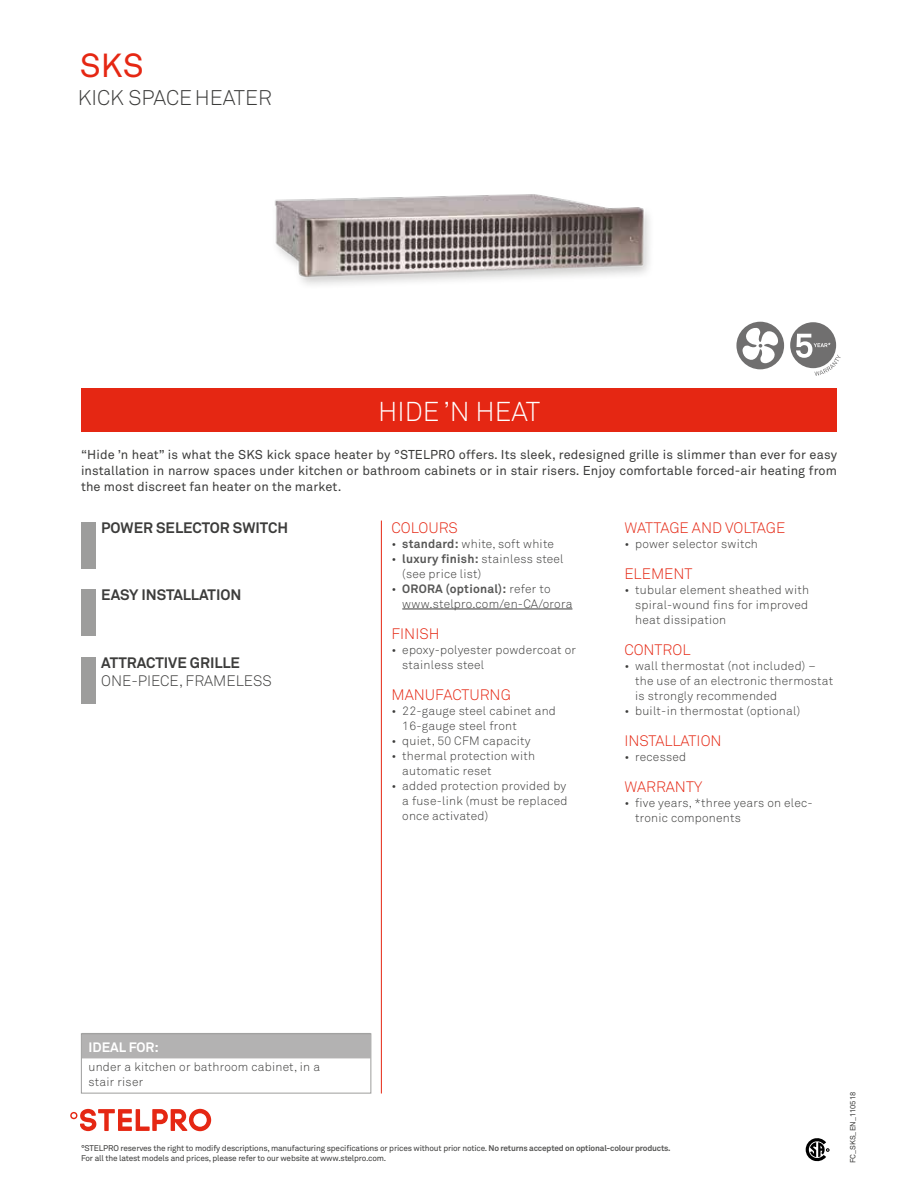
<style>
.page{position:relative;width:918px;height:1188px;background:#fff}
.page>*{position:absolute;margin:0;border:0;box-sizing:border-box;transform-origin:0 0}
.t1{font:33px "Akkurat";color:#e52713}
.t2{font:300 27px "Akkurat";color:#fff}
.t3{font:300 21px "Akkurat";color:#3c3c3b}
.t4{font:300 15px "Akkurat";color:#e52713}
.t5{font:700 15px "Akkurat";color:#3c3c3b}
.t6{font:300 15px "Akkurat";color:#3c3c3b}
.t7{font:700 13.5px "Akkurat";color:#fff}
.t8{font:12.75px/16.5px "Akkurat";letter-spacing:.01em;color:#3c3c3b;text-align:justify}
.t9{font:300 12px/15px "Akkurat";letter-spacing:.02em;color:#3c3c3b}
.t10{font:8.25px/9.9px "Akkurat";letter-spacing:-.02em;color:#3c3c3b}
.t11{font:7.5px "Akkurat";color:#3c3c3b}
.s1{font-weight:700;color:#575756}
</style>
<div class="page">
<img style="left:275px;top:194px;width:375px;height:91px">
<svg style="left:806px;top:1138px;width:23px;height:23px"></svg>
<div style="left:736px;top:322px;width:48px;height:47px;background:#706f6f;border-radius:50%"></div>
<svg style="left:743px;top:327px;width:35px;height:36px"></svg>
<hr style="left:381px;top:521px;width:1px;height:573px;background:#e52713">
<div style="left:82px;top:1033px;width:288px;height:25px;background:#b3b2b2"></div>
<div style="left:81px;top:1033px;width:290px;height:61px;border:1px solid #9d9d9c"></div>
<hr style="left:402px;top:609px;width:170px;height:1px;background:#3c3c3b">
<div style="left:81px;top:522px;width:14px;height:47px;background:#9d9d9c"></div>
<div style="left:81px;top:589px;width:14px;height:47px;background:#9d9d9c"></div>
<div style="left:81px;top:657px;width:14px;height:47px;background:#9d9d9c"></div>
<div style="left:81px;top:389px;width:756px;height:43px;background:#e52713"></div>
<div style="left:790px;top:322px;width:46px;height:46px;background:#706f6f;border-radius:50%"></div>
<svg style="left:796px;top:334px;width:45px;height:42px"></svg>
<svg style="left:70px;top:1109px;width:141px;height:22px"></svg>
<h1 class="t1" style="left:80px;top:45px;width:65px">SKS</h1>
<h3 class="t3" style="left:78px;top:85px;width:196px">KICK SPACEHEATER</h3>
<h2 class="t2" style="left:378px;top:395px;width:164px">HIDE ’N HEAT</h2>
<p class="t8" style="left:81px;top:446px;width:758px">“Hide ’n heat” is what the SKS kick space heater by °STELPRO offers. Its sleek, redesigned grille is slimmer than ever for easy installation in narrow spaces under kitchen or bathroom cabinets or in stair risers. Enjoy comfortable forced-air heating from the most discreet fan heater on the market.</p>
<p class="t5" style="left:101px;top:518px;width:188px">POWER SELECTOR SWITCH</p>
<p class="t5" style="left:101px;top:585px;width:142px">EASY INSTALLATION</p>
<p class="t5" style="left:101px;top:653px;width:140px">ATTRACTIVE GRILLE</p>
<p class="t6" style="left:101px;top:671px;width:172px">ONE-PIECE, FRAMELESS</p>
<p class="t4" style="left:392px;top:518px;width:68px">COLOURS</p>
<p class="t9" style="left:392px;top:536px;width:164px">• <span class="s1">standard:</span> white, soft white</p>
<p class="t9" style="left:402px;top:551px;width:163px;text-indent:-11px">• <span class="s1">luxury finish:</span> stainless steel (see price list)</p>
<p class="t9" style="left:402px;top:581px;width:172px;text-indent:-11px">• <span class="s1">ORORA (optional):</span> refer to www.stelpro.com/en-CA/orora</p>
<p class="t4" style="left:392px;top:624px;width:49px">FINISH</p>
<p class="t9" style="left:402px;top:642px;width:175px;text-indent:-11px">• epoxy-polyester powdercoat or stainless steel</p>
<p class="t4" style="left:392px;top:685px;width:121px">MANUFACTURNG</p>
<p class="t9" style="left:402px;top:703px;width:155px;text-indent:-11px">• 22-gauge steel cabinet and<br>16-gauge steel front</p>
<p class="t9" style="left:392px;top:733px;width:141px">• quiet, 50 CFM capacity</p>
<p class="t9" style="left:402px;top:748px;width:134px;text-indent:-11px">• thermal protection with automatic reset</p>
<p class="t9" style="left:402px;top:778px;width:167px;text-align:justify;text-indent:-11px">• added protection provided by a fuse-link (must be replaced once activated)</p>
<p class="t4" style="left:624px;top:518px;width:162px">WATTAGE AND VOLTAGE</p>
<p class="t9" style="left:624px;top:536px;width:135px">• power selector switch</p>
<p class="t4" style="left:624px;top:564px;width:70px">ELEMENT</p>
<p class="t9" style="left:635px;top:582px;width:175px;text-align:justify;text-indent:-11px">• tubular element sheathed with spiral-wound fins for improved heat dissipation</p>
<p class="t4" style="left:624px;top:640px;width:68px">CONTROL</p>
<p class="t9" style="left:635px;top:658px;width:200px;text-indent:-11px">• wall thermostat (not included) – the use of an electronic thermostat is strongly recommended</p>
<p class="t9" style="left:624px;top:703px;width:177px">• built-in thermostat (optional)</p>
<p class="t4" style="left:624px;top:731px;width:99px">INSTALLATION</p>
<p class="t9" style="left:624px;top:749px;width:63px">• recessed</p>
<p class="t4" style="left:624px;top:778px;width:79px">WARRANTY</p>
<p class="t9" style="left:635px;top:795px;width:179px;text-indent:-11px">• five years, *three years on elec&shy;tronic components</p>
<p class="t7" style="left:88px;top:1038px;width:72px">IDEAL FOR:</p>
<p class="t9" style="left:88px;top:1059px;width:233px">under a kitchen or bathroom cabinet, in a stair riser</p>
<p class="t10" style="left:81px;top:1143px;width:591px">°STELPRO reserves the right to modify descriptions, manufacturing specifications or prices without prior notice. <span class="s1">No returns accepted on optional-colour products.<br></span>For all the latest models and prices, please refer to our website at www.stelpro.com.</p>
<p class="t11" style="left:848px;top:1163px;width:73px;rotate:-90deg">FC_SKS_EN_110518</p>
</div>
